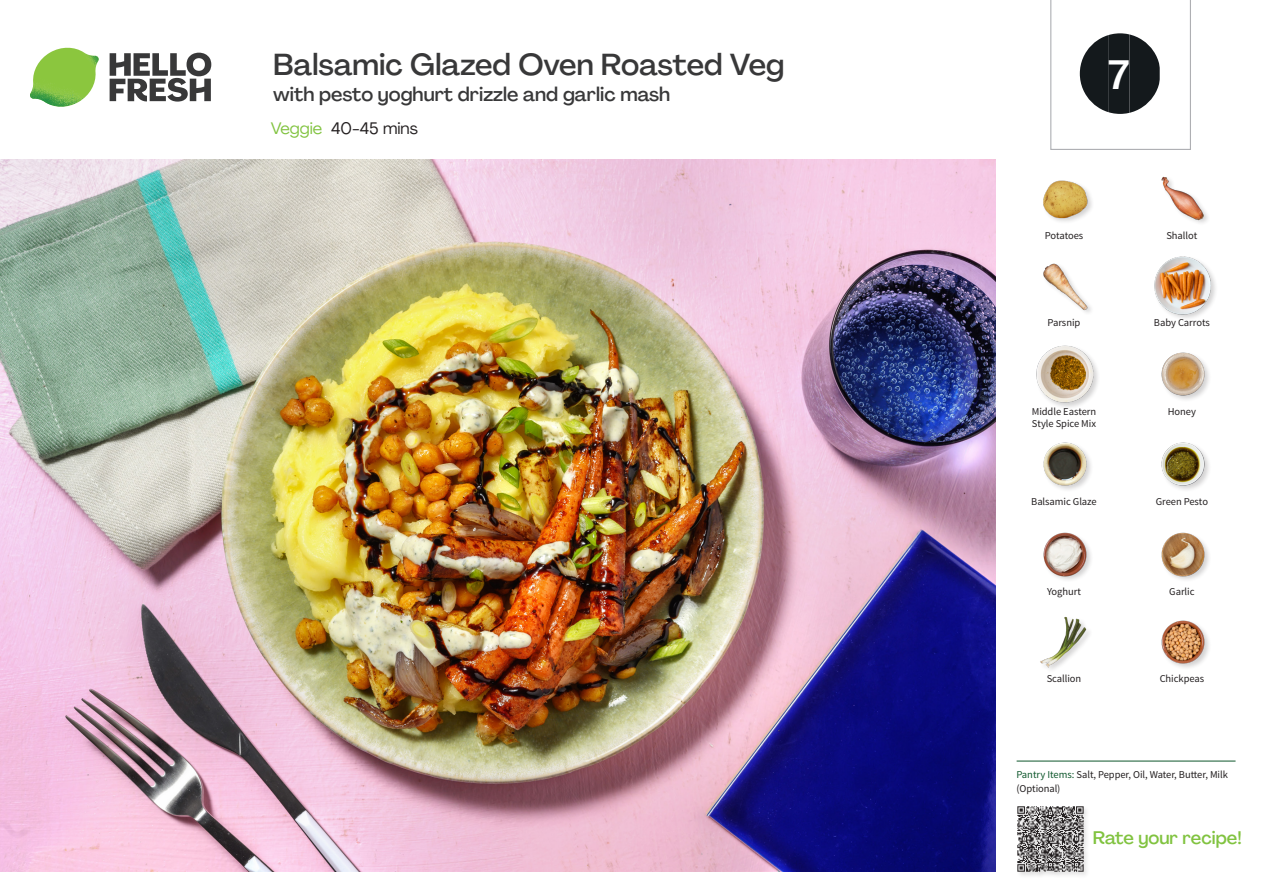
<style>
.page{position:relative;width:1263px;height:893px;background:#fff}
.page>*{position:absolute;margin:0;border:0;box-sizing:border-box;transform-origin:0 0}
._24_Recipe_Nr_Bag{font:500 40.5px "Agrandir";color:#fff}
._15_Titel_UK{font:500 30px "Agrandir";letter-spacing:-.005em;color:#383839}
._15_Titel_UK-2{font:500 19.5px "Agrandir";color:#383839}
.t1{font:500 18px "Agrandir";color:#81c340}
._02_Box_Type{font:16.5px "Agrandir";color:#231f20}
._18_FRONT_ingredients_UK{font:10.5px "Source Sans Pro";letter-spacing:-.005em;color:#231f20}
.t2{font:10.5px/13.5px "Source Sans Variable";letter-spacing:-.005em;color:#231f20}
.s1{color:#81c340}
.s2{font-family:"Source Sans Pro";color:#0e572c}
</style>
<div class="page">
<svg style="left:110px;top:53px;width:101px;height:49px"></svg>
<img style="left:30px;top:48px;width:69px;height:59px">
<img style="left:0;top:159px;width:995px;height:713px">
<hr style="left:1016px;top:761px;width:219px;height:1px;background:#0e572c">
<div style="left:1016px;top:805px;width:74px;height:74px;background:#f9f9f9"></div>
<img style="left:1017px;top:806px;width:69px;height:69px">
<img style="left:1161px;top:176px;width:47px;height:47px">
<img style="left:1043px;top:180px;width:49px;height:42px">
<div style="left:1154px;top:256px;width:64px;height:65px;background:#231f20;opacity:.2"></div>
<img style="left:1154px;top:257px;width:58px;height:57px">
<img style="left:1043px;top:263px;width:48px;height:50px">
<img style="left:1161px;top:352px;width:48px;height:48px">
<div style="left:1035px;top:344px;width:66px;height:66px;background:#231f20;opacity:.2"></div>
<img style="left:1036px;top:345px;width:58px;height:58px">
<img style="left:1161px;top:442px;width:48px;height:48px">
<img style="left:1043px;top:442px;width:48px;height:48px">
<img style="left:1161px;top:532px;width:48px;height:48px">
<img style="left:1043px;top:532px;width:48px;height:48px">
<img style="left:1161px;top:620px;width:48px;height:48px">
<img style="left:1040px;top:616px;width:50px;height:54px">
<svg style="left:1050px;top:0;width:141px;height:150px"></svg>
<p class="_15_Titel_UK" style="left:273px;top:46px;width:513px">Balsamic Glazed Oven Roasted Veg</p>
<p class="_15_Titel_UK-2" style="left:273px;top:82px;width:398px">with pesto yoghurt drizzle and garlic mash</p>
<p class="_02_Box_Type" style="left:271px;top:118px;width:149px"><span class="s1">Veggie</span> 40-45 mins</p>
<p class="_24_Recipe_Nr_Bag" style="left:1108px;top:50px;width:23px">7</p>
<p class="_18_FRONT_ingredients_UK" style="left:1045px;top:229px;width:40px">Potatoes</p>
<p class="_18_FRONT_ingredients_UK" style="left:1166px;top:229px;width:32px">Shallot</p>
<p class="_18_FRONT_ingredients_UK" style="left:1047px;top:316px;width:34px">Parsnip</p>
<p class="_18_FRONT_ingredients_UK" style="left:1154px;top:316px;width:57px">Baby Carrots</p>
<p class="_18_FRONT_ingredients_UK" style="left:1032px;top:405px;width:66px">Middle Eastern</p>
<p class="_18_FRONT_ingredients_UK" style="left:1168px;top:405px;width:30px">Honey</p>
<p class="_18_FRONT_ingredients_UK" style="left:1032px;top:417px;width:66px">Style Spice Mix</p>
<p class="_18_FRONT_ingredients_UK" style="left:1031px;top:495px;width:67px">Balsamic Glaze</p>
<p class="_18_FRONT_ingredients_UK" style="left:1156px;top:495px;width:54px">Green Pesto</p>
<p class="_18_FRONT_ingredients_UK" style="left:1047px;top:585px;width:35px">Yoghurt</p>
<p class="_18_FRONT_ingredients_UK" style="left:1169px;top:585px;width:27px">Garlic</p>
<p class="_18_FRONT_ingredients_UK" style="left:1047px;top:672px;width:36px">Scallion</p>
<p class="_18_FRONT_ingredients_UK" style="left:1160px;top:672px;width:46px">Chickpeas</p>
<p class="t2" style="left:1016px;top:768px;width:213px"><span class="s2">Pantry Items:</span> Salt, Pepper, Oil, Water, Butter, Milk (Optional)</p>
<h3 class="t1" style="left:1093px;top:827px;width:150px">Rate your recipe!</h3>
</div>
